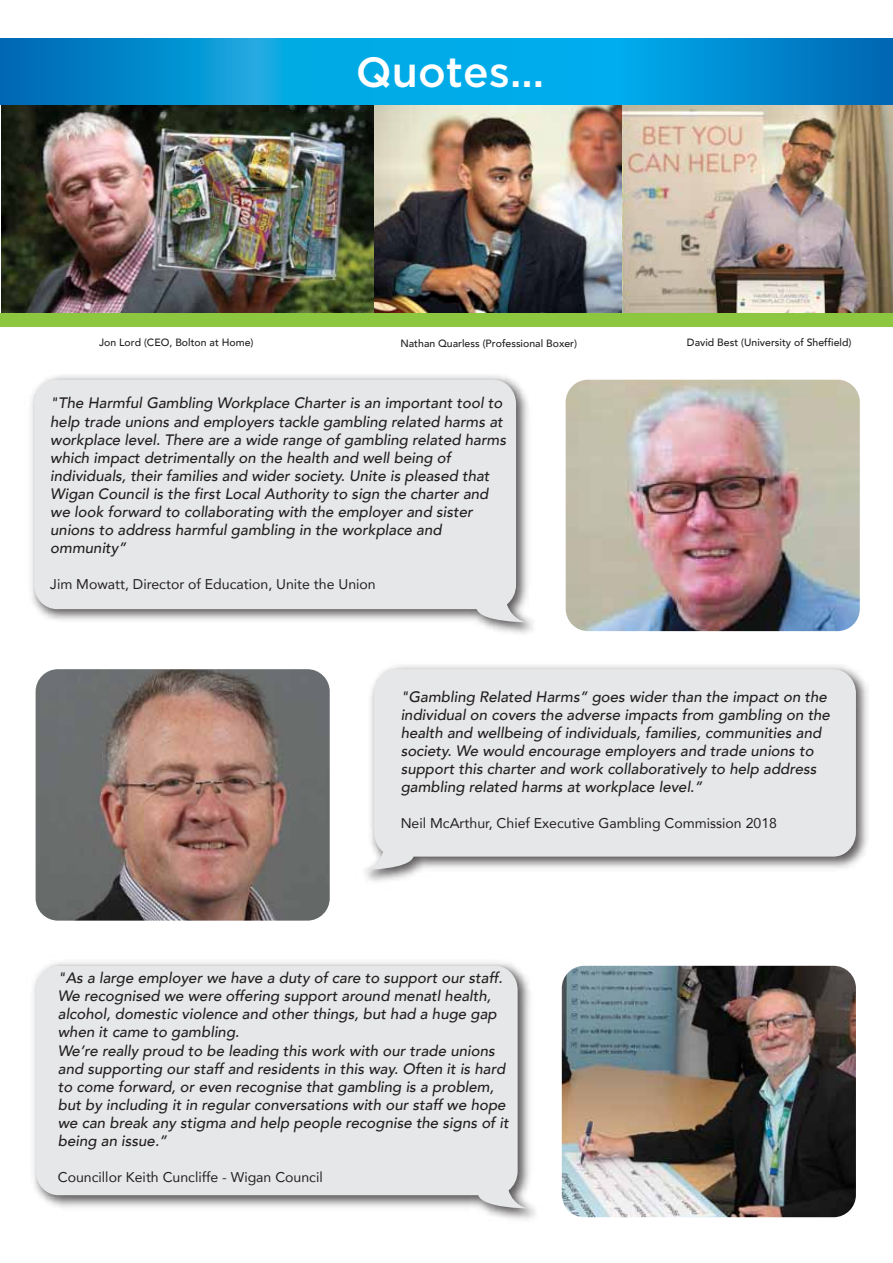
<style>
.page{position:relative;width:893px;height:1263px;background:#fff}
.page>*{position:absolute;margin:0;border:0;box-sizing:border-box;transform-origin:0 0}
.t1{font:500 42.3px "Gotham HTF";color:#fff}
.t2{font:italic 500 15.15px/18.1px "Avenir";color:#231f20}
.t3{font:14.1px "Avenir";color:#231f20}
.t4{font:500 10.5px "Avenir";color:#231f20}
</style>
<div class="page">
<img style="left:621px;top:88px;width:272px;height:225px">
<img style="left:373px;top:104px;width:248px;height:209px">
<img style="left:2px;top:104px;width:371px;height:209px">
<div style="left:0;top:313px;width:893px;height:14px;background:#8dc63f"></div>
<svg style="left:1px;top:38px;width:891px;height:66px;background:#0296d7"></svg>
<img style="left:33px;top:962px;width:503px;height:258px">
<div style="left:36px;top:966px;width:491px;height:242px;background:#e6e7e8"></div>
<img style="left:31px;top:375px;width:502px;height:259px">
<div style="left:34px;top:380px;width:491px;height:242px;background:#e6e7e8"></div>
<img style="left:365px;top:665px;width:503px;height:217px">
<svg style="left:365px;top:669px;width:491px;height:201px;background:#e3e4e5"></svg>
<img style="left:566px;top:380px;width:294px;height:251px">
<img style="left:562px;top:966px;width:294px;height:251px">
<img style="left:36px;top:669px;width:294px;height:252px">
<h1 class="t1" style="left:356px;top:48px;width:190px">Quotes...</h1>
<p class="t4" style="left:99px;top:333px;width:156px">Jon Lord (CEO, Bolton at Home)</p>
<p class="t4" style="left:400px;top:335px;width:178px">Nathan Quarless (Professional Boxer)</p>
<p class="t4" style="left:687px;top:333px;width:166px">David Best (University of Sheffield)</p>
<p class="t2" style="left:50px;top:394px;width:457px">"The Harmful Gambling Workplace Charter is an important tool to help trade unions and employers tackle gambling related harms at workplace level. There are a wide range of gambling related harms which impact detrimentally on the health and well being of individuals, their families and wider society. Unite is pleased that Wigan Council is the first Local Authority to sign the charter and we look forward to collaborating with the employer and sister unions to address harmful gambling in the workplace and ommunity”</p>
<p class="t3" style="left:50px;top:573px;width:327px">Jim Mowatt, Director of Education, Unite the Union</p>
<p class="t2" style="left:401px;top:688px;width:431px">"Gambling Related Harms” goes wider than the impact on the individual on covers the adverse impacts from gambling on the health and wellbeing of individuals, families, communities and society. We would encourage employers and trade unions to support this charter and work collaboratively to help address gambling related harms at workplace level.”</p>
<p class="t3" style="left:401px;top:812px;width:378px">Neil McArthur, Chief Executive Gambling Commission 2018</p>
<p class="t2" style="left:58px;top:969px;width:452px">"As a large employer we have a duty of care to support our staff.<br>We recognised we were offering support around menatl health, alcohol, domestic violence and other things, but had a huge gap when it came to gambling.<br>We’re really proud to be leading this work with our trade unions and supporting our staff and residents in this way. Often it is hard to come forward, or even recognise that gambling is a problem, but by including it in regular conversations with our staff we hope we can break any stigma and help people recognise the signs of it being an issue.”</p>
<p class="t3" style="left:58px;top:1165px;width:266px">Councillor Keith Cuncliffe - Wigan Council</p>
</div>
